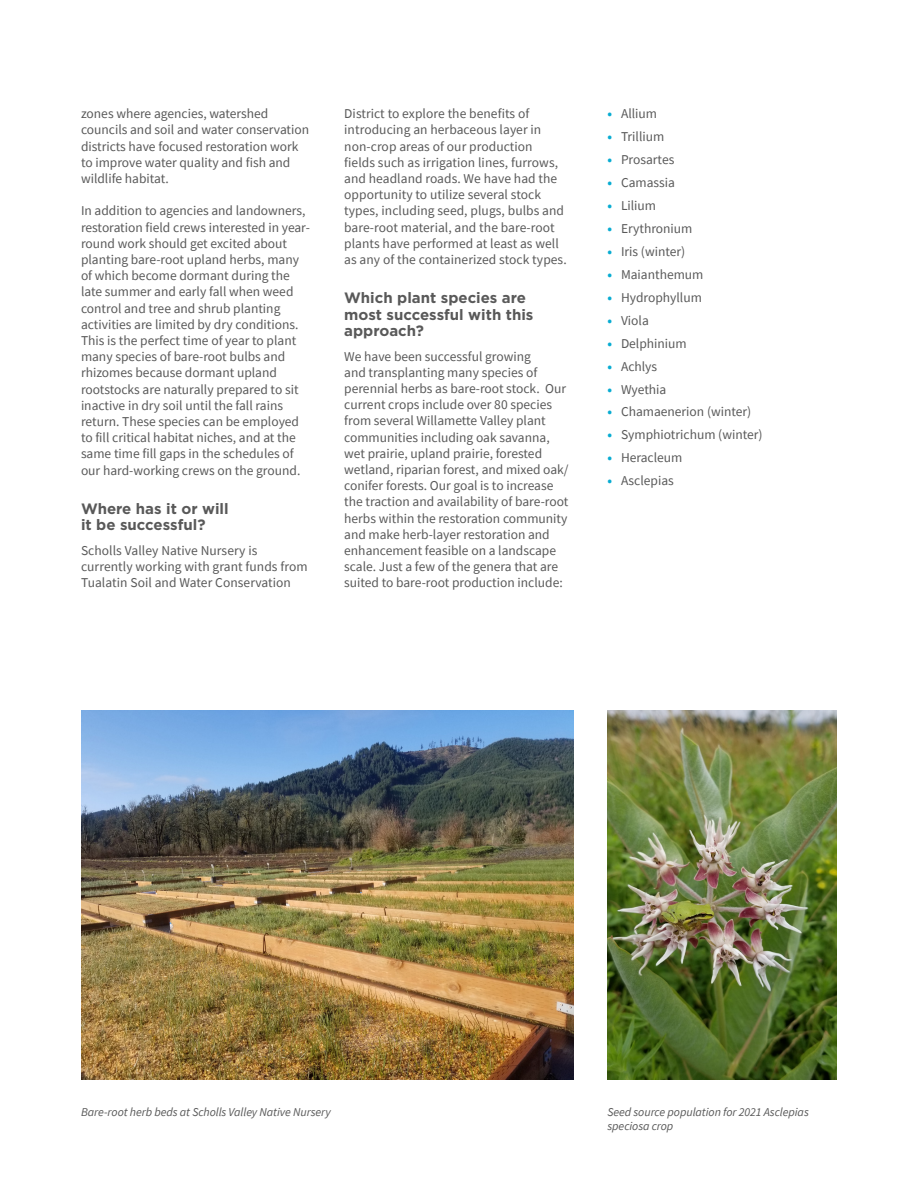
<style>
.page{position:relative;width:918px;height:1188px;background:#fff}
.page>*{position:absolute;margin:0;border:0;box-sizing:border-box;transform-origin:0 0}
.Title_2{font:700 15px/16.5px "Gotham";color:#595959}
.Body{font:13.5px/16.2px "Source Sans Pro";color:#595959}
.Photo_Caption{font:italic 12px/14.4px "Source Sans Pro";letter-spacing:-.005em;color:#595959}
.s1{font-weight:700;color:#08acd2}
</style>
<div class="page">
<img style="left:81px;top:710px;width:493px;height:370px">
<img style="left:608px;top:710px;width:229px;height:370px">
<p class="Body" style="left:81px;top:105px;width:230px">zones where agencies, watershed councils and soil and water conservation districts have focused restoration work to improve water quality and fish and wildlife habitat.</p>
<p class="Body" style="left:81px;top:203px;width:230px">In addition to agencies and landowners, restoration field crews interested in year&shy;round work should get excited about planting bare-root upland herbs, many of which become dormant during the late summer and early fall when weed control and tree and shrub planting activities are limited by dry conditions.<br>This is the perfect time of year to plant many species of bare-root bulbs and rhizomes because dormant upland rootstocks are naturally prepared to sit inactive in dry soil until the fall rains return. These species can be employed to fill critical habitat niches, and at the same time fill gaps in the schedules of our hard-working crews on the ground.</p>
<p class="Title_2" style="left:81px;top:500px;width:149px">Where has it or will it be successful?</p>
<p class="Body" style="left:81px;top:542px;width:228px">Scholls Valley Native Nursery is currently working with grant funds from<br>Tualatin Soil and Water Conservation</p>
<p class="Body" style="left:344px;top:105px;width:224px">District to explore the benefits of introducing an herbaceous layer in non-crop areas of our production fields such as irrigation lines, furrows, and headland roads. We have had the opportunity to utilize several stock types, including seed, plugs, bulbs and bare-root material, and the bare-root plants have performed at least as well as any of the containerized stock types.</p>
<p class="Title_2" style="left:344px;top:290px;width:191px">Which plant species are most successful with this approach?</p>
<p class="Body" style="left:344px;top:348px;width:226px">We have been successful growing<br>and transplanting many species of perennial herbs as bare-root stock. Our current crops include over 80 species from several Willamette Valley plant communities including oak savanna, wet prairie, upland prairie, forested wetland, riparian forest, and mixed oak/ conifer forests. Our goal is to increase the traction and availability of bare-root herbs within the restoration community and make herb-layer restoration and enhancement feasible on a landscape scale. Just a few of the genera that are suited to bare-root production include:</p>
<p class="Body" style="left:608px;top:105px;width:51px"><span class="s1">•</span> Allium</p>
<p class="Body" style="left:608px;top:128px;width:58px"><span class="s1">•</span> Trillium</p>
<p class="Body" style="left:608px;top:151px;width:68px"><span class="s1">•</span> Prosartes</p>
<p class="Body" style="left:608px;top:174px;width:69px"><span class="s1">•</span> Camassia</p>
<p class="Body" style="left:608px;top:197px;width:50px"><span class="s1">•</span> Lilium</p>
<p class="Body" style="left:608px;top:220px;width:86px"><span class="s1">•</span> Erythronium</p>
<p class="Body" style="left:608px;top:243px;width:79px"><span class="s1">•</span> Iris (winter)</p>
<p class="Body" style="left:608px;top:266px;width:97px"><span class="s1">•</span> Maianthemum</p>
<p class="Body" style="left:608px;top:289px;width:96px"><span class="s1">•</span> Hydrophyllum</p>
<p class="Body" style="left:608px;top:312px;width:43px"><span class="s1">•</span> Viola</p>
<p class="Body" style="left:608px;top:335px;width:81px"><span class="s1">•</span> Delphinium</p>
<p class="Body" style="left:608px;top:358px;width:51px"><span class="s1">•</span> Achlys</p>
<p class="Body" style="left:608px;top:381px;width:60px"><span class="s1">•</span> Wyethia</p>
<p class="Body" style="left:608px;top:404px;width:145px"><span class="s1">•</span> Chamaenerion (winter)</p>
<p class="Body" style="left:608px;top:427px;width:157px"><span class="s1">•</span> Symphiotrichum (winter)</p>
<p class="Body" style="left:608px;top:450px;width:76px"><span class="s1">•</span> Heracleum</p>
<p class="Body" style="left:608px;top:473px;width:68px"><span class="s1">•</span> Asclepias</p>
<p class="Photo_Caption" style="left:81px;top:1105px;width:251px">Bare-root herb beds at Scholls Valley Native Nursery</p>
<p class="Photo_Caption" style="left:608px;top:1105px;width:203px">Seed source population for 2021 Asclepias speciosa crop</p>
</div>
